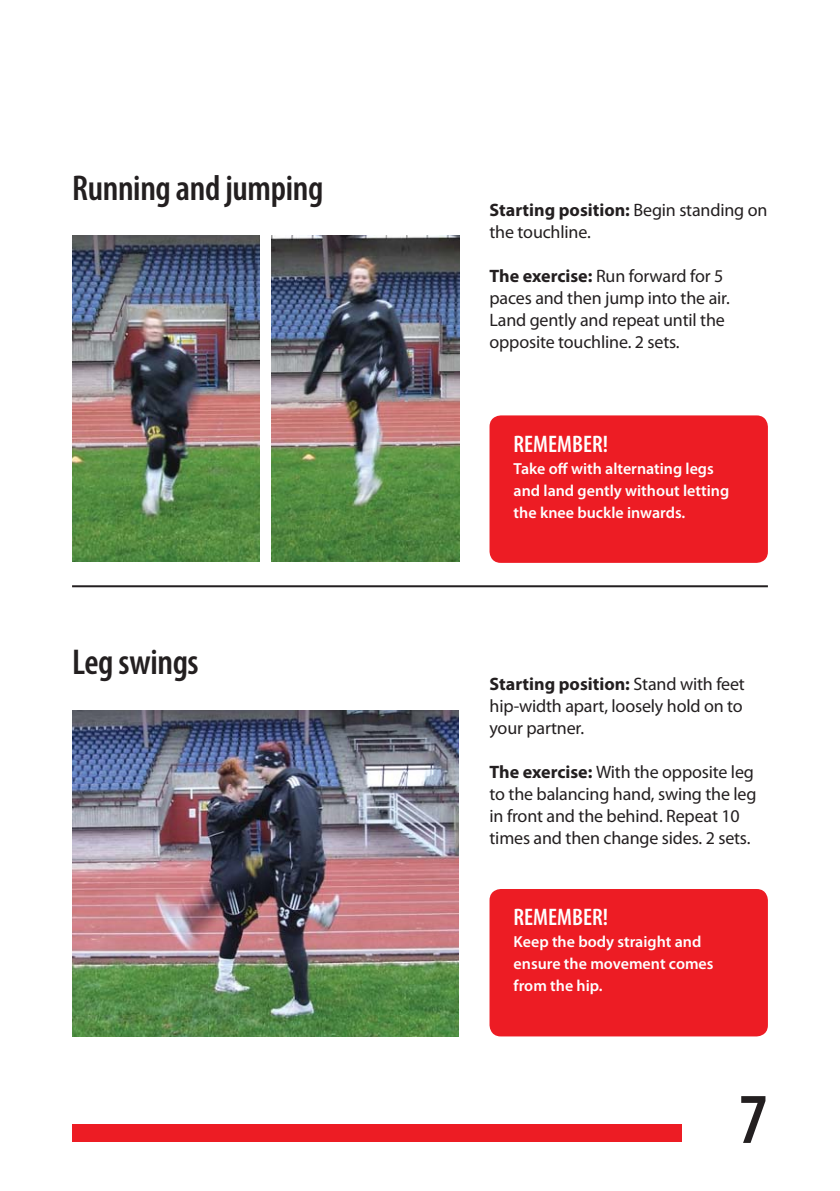
<style>
.page{position:relative;width:840px;height:1191px;background:#fff}
.page>*{position:absolute;margin:0;border:0;box-sizing:border-box;transform-origin:0 0}
.t1{font:600 condensed 72px "Myriad Pro";color:#231f20}
.t2{font:600 condensed 36px "Myriad Pro";letter-spacing:-.01em;color:#231f20}
.t3{font:600 condensed 24px "Myriad Pro";color:#fff}
.t4{font:18px/22px "Myriad Pro";letter-spacing:-.01em;color:#231f20}
.t5{font:600 16px/22px "Myriad Pro";color:#fff}
.s1{font-weight:700}
</style>
<div class="page">
<div style="left:72px;top:1124px;width:609px;height:18px;background:#ed1c24"></div>
<img style="left:72px;top:710px;width:386px;height:326px">
<div style="left:489px;top:889px;width:278px;height:147px;background:#ed1c24;border-radius:11px"></div>
<hr style="left:72px;top:585px;width:695px;height:2px;background:#231f20">
<img style="left:72px;top:235px;width:188px;height:326px">
<div style="left:489px;top:415px;width:278px;height:148px;background:#ed1c24;border-radius:11px"></div>
<img style="left:272px;top:235px;width:187px;height:326px">
<h2 class="t2" style="left:72px;top:174px;width:252px">Running and jumping</h2>
<h2 class="t2" style="left:72px;top:648px;width:128px">Leg swings</h2>
<p class="t4" style="left:489px;top:201px;width:279px"><span class="s1">Starting position:</span> Begin standing on the touchline.</p>
<p class="t4" style="left:489px;top:267px;width:241px"><span class="s1">The exercise:</span> Run forward for 5 paces and then jump into the air.<br>Land gently and repeat until the opposite touchline. 2 sets.</p>
<h3 class="t3" style="left:513px;top:435px;width:96px">REMEMBER!</h3>
<p class="t5" style="left:513px;top:459px;width:217px">Take off with alternating legs and land gently without letting the knee buckle inwards.</p>
<p class="t4" style="left:489px;top:674px;width:257px;text-align:justify"><span class="s1">Starting position:</span> Stand with feet hip-width apart, loosely hold on to your partner.</p>
<p class="t4" style="left:489px;top:762px;width:268px"><span class="s1">The exercise:</span> With the opposite leg to the balancing hand, swing the leg in front and the behind. Repeat 10 times and then change sides. 2 sets.</p>
<h3 class="t3" style="left:513px;top:908px;width:96px">REMEMBER!</h3>
<p class="t5" style="left:513px;top:932px;width:201px">Keep the body straight and ensure the movement comes from the hip.</p>
<h1 class="t1" style="left:738px;top:1091px;width:31px">7</h1>
</div>
